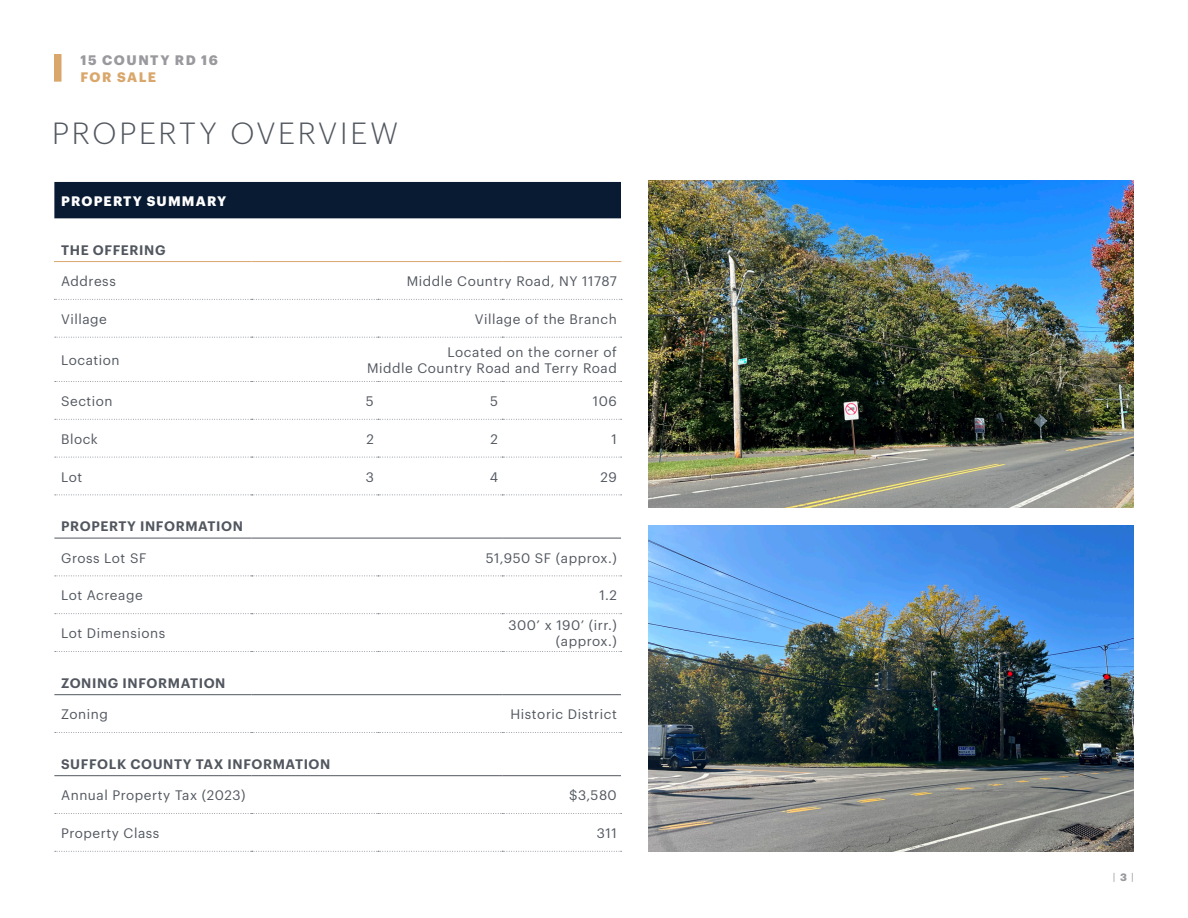
<style>
.page{position:relative;width:1188px;height:918px;background:#fff}
.page>*{position:absolute;margin:0;border:0;box-sizing:border-box;transform-origin:0 0}
.t1{font:300 30px "Graphik";letter-spacing:.085em;color:#52575f}
.t2{font:13.5px/16.5px "Graphik";letter-spacing:.04em;color:#52575f;text-align:right}
.t3{font:600 13.5px "Graphik";letter-spacing:.045em;color:#52575f}
.t4{font:700 13.5px "Graphik";letter-spacing:.085em;color:#fff}
.t5{font:700 13.5px "Graphik";letter-spacing:.115em;color:#99999e}
.t6{font:700 13.5px "Graphik";letter-spacing:.1em;color:#d9a76c}
.t7{font:10.5px "Graphik";color:#99999e}
.s1{font-weight:700}
</style>
<div class="page">
<div style="left:54px;top:54px;width:8px;height:28px;background:#d9a76c"></div>
<div style="left:54px;top:182px;width:567px;height:36px;background:#081b33"></div>
<svg style="left:55px;top:613px;width:567px;height:1px"></svg>
<hr style="left:54px;top:261px;width:198px;height:1px;background:#d9a76c">
<hr style="left:54px;top:538px;width:198px;height:1px;background:#52575f">
<hr style="left:54px;top:694px;width:198px;height:1px;background:#52575f">
<hr style="left:252px;top:538px;width:126px;height:1px;background:#52575f">
<hr style="left:252px;top:694px;width:126px;height:1px;background:#52575f">
<hr style="left:378px;top:694px;width:124px;height:1px;background:#52575f">
<hr style="left:502px;top:694px;width:119px;height:1px;background:#52575f">
<svg style="left:55px;top:419px;width:567px;height:1px"></svg>
<svg style="left:55px;top:457px;width:567px;height:1px"></svg>
<svg style="left:55px;top:495px;width:567px;height:1px"></svg>
<svg style="left:55px;top:651px;width:567px;height:1px"></svg>
<svg style="left:55px;top:813px;width:567px;height:1px"></svg>
<svg style="left:55px;top:851px;width:567px;height:1px"></svg>
<hr style="left:252px;top:261px;width:126px;height:1px;background:#d9a76c">
<hr style="left:378px;top:261px;width:124px;height:1px;background:#d9a76c">
<hr style="left:502px;top:261px;width:119px;height:1px;background:#d9a76c">
<svg style="left:54px;top:299px;width:568px;height:1px"></svg>
<svg style="left:55px;top:337px;width:567px;height:1px"></svg>
<svg style="left:55px;top:381px;width:567px;height:1px"></svg>
<svg style="left:55px;top:732px;width:567px;height:1px"></svg>
<hr style="left:54px;top:775px;width:198px;height:1px;background:#52575f">
<hr style="left:252px;top:775px;width:126px;height:1px;background:#52575f">
<hr style="left:378px;top:775px;width:124px;height:1px;background:#52575f">
<hr style="left:502px;top:775px;width:119px;height:1px;background:#52575f">
<hr style="left:378px;top:538px;width:124px;height:1px;background:#52575f">
<hr style="left:502px;top:538px;width:119px;height:1px;background:#52575f">
<svg style="left:55px;top:576px;width:567px;height:1px"></svg>
<img style="left:648px;top:181px;width:486px;height:326px">
<img style="left:648px;top:525px;width:486px;height:327px">
<p class="t5" style="left:80px;top:50px;width:139px">15 COUNTY RD 16</p>
<p class="t6" style="left:80px;top:66px;width:77px">FOR SALE</p>
<p class="t1" style="left:52px;top:111px;width:347px">PROPERTY OVERVIEW</p>
<p class="t4" style="left:61px;top:190px;width:167px">PROPERTY SUMMARY</p>
<p class="t3" style="left:61px;top:240px;width:106px">THE OFFERING</p>
<p class="t2" style="left:61px;top:272px;width:56px">Address</p>
<p class="t2" style="left:407px;top:272px;width:211px">Middle Country Road, NY 11787</p>
<p class="t2" style="left:61px;top:310px;width:47px">Village</p>
<p class="t2" style="left:475px;top:310px;width:143px">Village of the Branch</p>
<p class="t2" style="left:61px;top:351px;width:60px">Location</p>
<p class="t2" style="left:448px;top:342px;width:171px">Located on the corner of</p>
<p class="t2" style="left:367px;top:359px;width:251px">Middle Country Road and Terry Road</p>
<p class="t2" style="left:61px;top:392px;width:53px">Section</p>
<p class="t2" style="left:366px;top:392px;width:9px">5</p>
<p class="t2" style="left:490px;top:392px;width:9px">5</p>
<p class="t2" style="left:593px;top:392px;width:26px">106</p>
<p class="t2" style="left:61px;top:429px;width:38px">Block</p>
<p class="t2" style="left:366px;top:429px;width:9px">2</p>
<p class="t2" style="left:491px;top:429px;width:9px">2</p>
<p class="t2" style="left:611px;top:429px;width:7px">1</p>
<p class="t2" style="left:61px;top:467px;width:23px">Lot</p>
<p class="t2" style="left:366px;top:467px;width:10px">3</p>
<p class="t2" style="left:490px;top:467px;width:10px">4</p>
<p class="t2" style="left:600px;top:467px;width:18px">29</p>
<p class="t3" style="left:61px;top:516px;width:183px">PROPERTY INFORMATION</p>
<p class="t2" style="left:61px;top:548px;width:87px">Gross Lot SF</p>
<p class="t2" style="left:486px;top:548px;width:133px">51,950 SF (approx.)</p>
<p class="t2" style="left:61px;top:586px;width:83px">Lot Acreage</p>
<p class="t2" style="left:599px;top:586px;width:19px">1.2</p>
<p class="t2" style="left:61px;top:624px;width:106px">Lot Dimensions</p>
<p class="t2" style="left:509px;top:616px;width:110px">300’ x 190’ (irr.) (approx.)</p>
<p class="t3" style="left:61px;top:673px;width:166px">ZONING INFORMATION</p>
<p class="t2" style="left:61px;top:705px;width:48px">Zoning</p>
<p class="t2" style="left:511px;top:705px;width:108px">Historic District</p>
<p class="t3" style="left:61px;top:754px;width:271px">SUFFOLK COUNTY TAX INFORMATION</p>
<p class="t2" style="left:61px;top:786px;width:186px">Annual Property Tax (2023)</p>
<p class="t2" style="left:569px;top:786px;width:49px">$3,580</p>
<p class="t2" style="left:61px;top:824px;width:100px">Property Class</p>
<p class="t2" style="left:597px;top:824px;width:21px">311</p>
<p class="t7" style="left:1113px;top:869px;width:23px">| <span class="s1">3</span> |</p>
</div>
